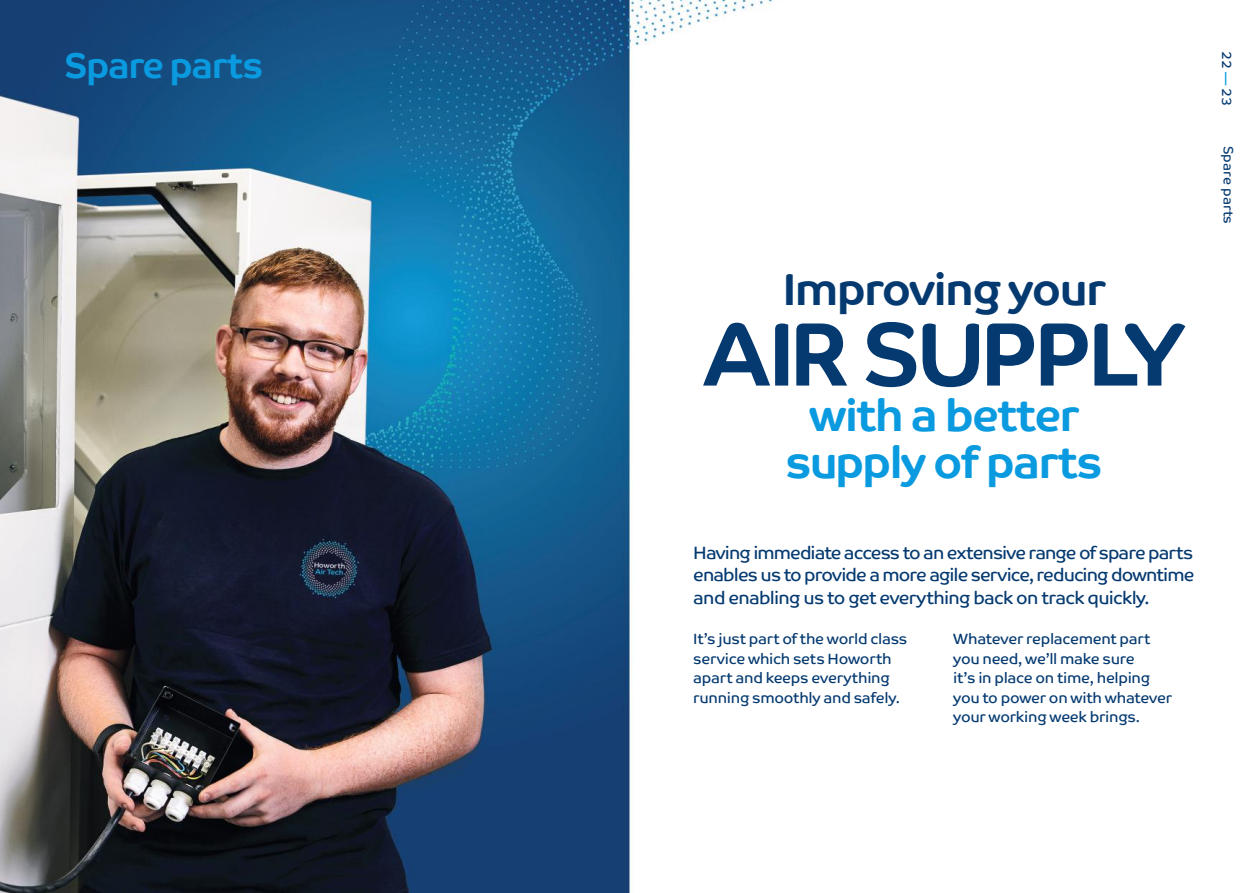
<style>
.page{position:relative;width:1259px;height:893px;background:#fff}
.page>*{position:absolute;margin:0;border:0;box-sizing:border-box;transform-origin:0 0}
.t1{font:700 90.3px "Co Text";letter-spacing:-.06em;color:#053a71}
.t2{font:700 45px/46.5px "Co Text";letter-spacing:-.04em;color:#0a9adf;text-align:center}
.t3{font:700 45px "Co Text";letter-spacing:-.04em;color:#053a71}
.t4{font:700 36px "Co Text";letter-spacing:-.04em;color:#0a9adf}
.t5{font:18px/22.5px "Co Text";letter-spacing:-.04em;color:#053a71;text-align:justify}
.t6{font:15px/19.5px "Co Text";letter-spacing:-.02em;color:#053a71}
.t7{font:13.5px "Co Text";color:#053a71}
.s1{color:#0a9adf}
</style>
<div class="page">
<img style="left:0;top:0;width:773px;height:893px">
<h3 class="t4" style="left:65px;top:44px;width:200px">Spare parts</h3>
<h2 class="t3" style="left:782px;top:263px;width:325px">Improving your</h2>
<h1 class="t1" style="left:702px;top:302px;width:485px">AIR SUPPLY</h1>
<h2 class="t2" style="left:785px;top:392px;width:319px">with a better supply of parts</h2>
<p class="t5" style="left:693px;top:541px;width:503px">Having immediate access to an extensive range of spare parts enables us to provide a more agile service, reducing downtime and enabling us to get everything back on track quickly.</p>
<p class="t6" style="left:693px;top:629px;width:216px">It’s just part of the world class service which sets Howorth apart and keeps everything running smoothly and safely.</p>
<p class="t6" style="left:953px;top:629px;width:220px">Whatever replacement part you need, we’ll make sure<br>it’s in place on time, helping you to power on with whatever your working week brings.</p>
<p class="t7" style="left:1234px;top:51px;width:56px;rotate:90deg">22 <span class="s1">—</span> 23</p>
<p class="t7" style="left:1236px;top:146px;width:80px;rotate:90deg">Spare parts</p>
</div>
